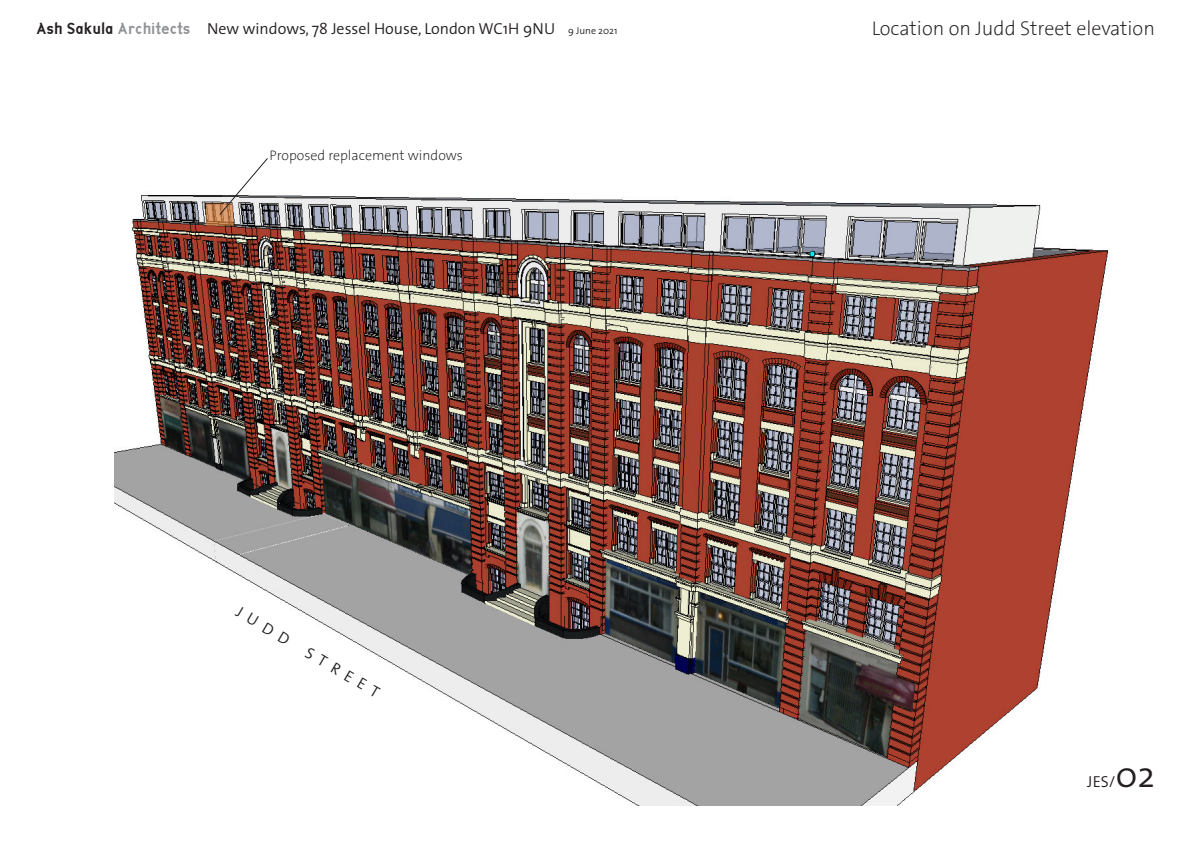
<style>
.page{position:relative;width:1191px;height:842px;background:#fff}
.page>*{position:absolute;margin:0;border:0;box-sizing:border-box;transform-origin:0 0}
.t1{font:300 36px "The Sans";color:#231f20}
.t2{font:200 20px "The Sans B2";color:#231f20}
.t3{font:300 16px "The Sans";color:#231f20}
.t4{font:200 14px "The Sans B2";color:#231f20}
.t5{font:300 10px "The Sans";color:#231f20}
.s1{font-family:"Index";font-weight:700;font-size:18px}
.s2{font-family:"Index";font-weight:700;font-size:18px;color:#909295}
</style>
<div class="page">
<img style="left:115px;top:195px;width:994px;height:611px">
<svg style="left:206px;top:158px;width:62px;height:68px"></svg>
<p class="t3" style="left:36px;top:15px;width:520px"><span class="s1">Ash Sakula</span> <span class="s2">Architects</span> New windows, 78 Jessel House, London WC1H 9NU</p>
<p class="t5" style="left:568px;top:22px;width:51px">9 June 2021</p>
<p class="t2" style="left:871px;top:18px;width:285px">Location on Judd Street elevation</p>
<p class="t4" style="left:270px;top:149px;width:195px">Proposed replacement windows</p>
<p class="t3" style="left:244px;top:599px;width:61px;rotate:30deg">J U D D</p>
<p class="t3" style="left:313px;top:640px;width:85px;rotate:30deg">S T R E E T</p>
<p class="t3" style="left:1087px;top:768px;width:30px">JES/</p>
<p class="t1" style="left:1115px;top:745px;width:41px">02</p>
</div>
